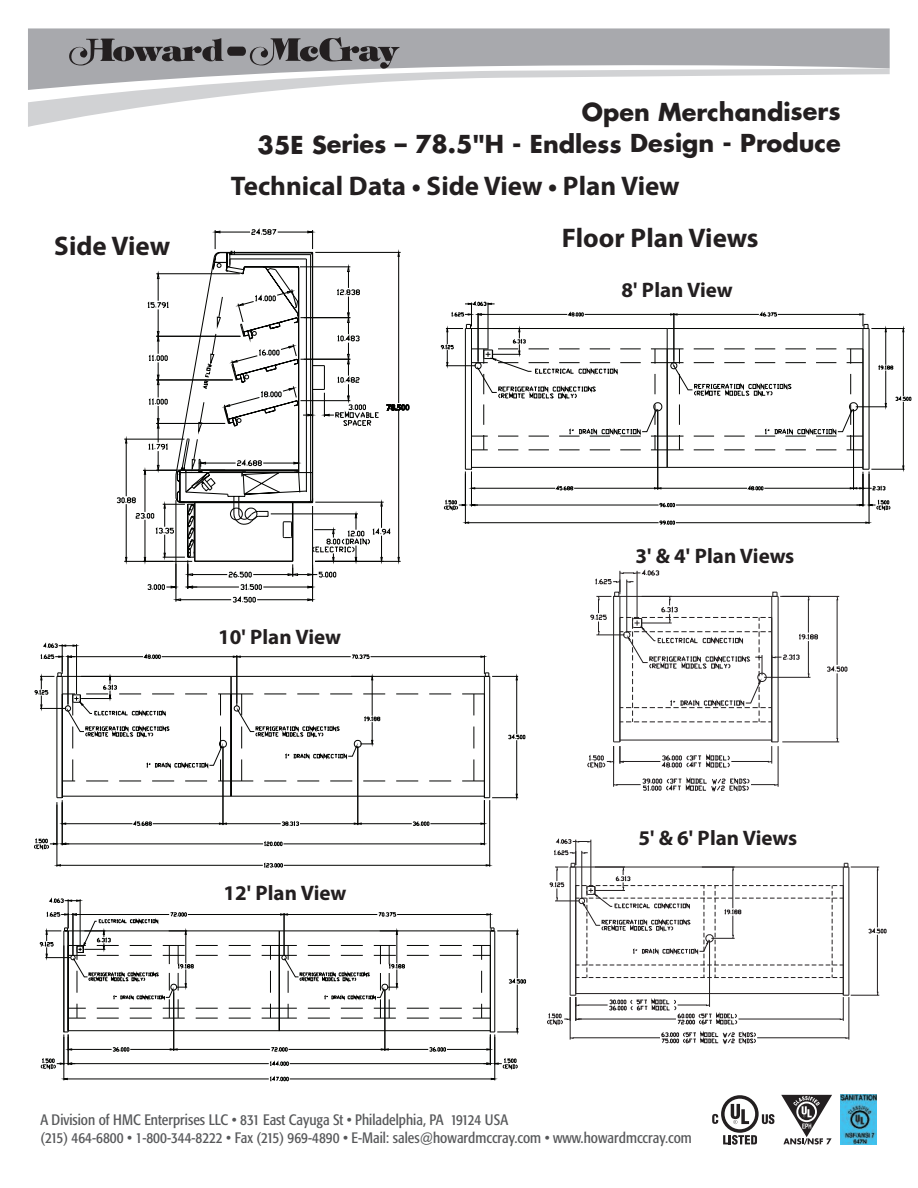
<style>
.page{position:relative;width:918px;height:1188px;background:#fff}
.page>*{position:absolute;margin:0;border:0;box-sizing:border-box;transform-origin:0 0}
.t1{font:700 27px "Myriad Pro";color:#231f20}
.t2{font:700 24px/32px "Futura";letter-spacing:-.005em;color:#231f20;text-align:right}
.t3{font:700 21px "Myriad Pro";color:#231f20}
.t4{font:condensed 15px/18px "Formata";color:#57585a}
.t5{font:8.25px "Myriad Pro";color:#040503}
</style>
<div class="page">
<img style="left:841px;top:1095px;width:35px;height:49px">
<svg style="left:781px;top:1095px;width:51px;height:50px"></svg>
<svg style="left:712px;top:1095px;width:62px;height:50px"></svg>
<svg style="left:28px;top:103px;width:142px;height:24px"></svg>
<svg style="left:28px;top:90px;width:252px;height:13px;fill:#d1d2d4"></svg>
<svg style="left:28px;top:28px;width:862px;height:62px;fill:#a8a9ad"></svg>
<svg style="left:69px;top:37px;width:331px;height:32px;background:#818083"></svg>
<hr style="left:315px;top:252px;width:86px;height:1px;background:#040503">
<hr style="left:315px;top:561px;width:86px;height:1px;background:#040503">
<hr style="left:398px;top:256px;width:1px;height:147px;background:#040503">
<hr style="left:398px;top:411px;width:1px;height:146px;background:#040503">
<svg style="left:397px;top:249px;width:3px;height:9px"></svg>
<svg style="left:397px;top:556px;width:3px;height:9px"></svg>
<svg style="left:116px;top:228px;width:275px;height:375px"></svg>
<hr style="left:613px;top:746px;width:1px;height:41px;background:#231f20">
<hr style="left:778px;top:746px;width:1px;height:41px;background:#231f20">
<svg style="left:613px;top:776px;width:166px;height:16px"></svg>
<hr style="left:782px;top:596px;width:57px;height:1px;background:#231f20">
<hr style="left:782px;top:741px;width:57px;height:1px;background:#231f20">
<hr style="left:837px;top:600px;width:1px;height:65px;background:#231f20">
<hr style="left:837px;top:673px;width:1px;height:66px;background:#231f20">
<svg style="left:836px;top:595px;width:3px;height:6px"></svg>
<svg style="left:827px;top:665px;width:21px;height:7px"></svg>
<svg style="left:587px;top:570px;width:231px;height:200px"></svg>
<svg style="left:547px;top:838px;width:340px;height:207px"></svg>
<hr style="left:676px;top:505px;width:184px;height:1px;background:#040503">
<hr style="left:475px;top:505px;width:184px;height:1px;background:#040503">
<svg style="left:659px;top:503px;width:16px;height:5px"></svg>
<hr style="left:869px;top:471px;width:1px;height:53px;background:#040503">
<hr style="left:465px;top:471px;width:1px;height:53px;background:#040503">
<hr style="left:676px;top:522px;width:190px;height:1px;background:#040503">
<hr style="left:469px;top:522px;width:190px;height:1px;background:#040503">
<svg style="left:865px;top:521px;width:7px;height:3px"></svg>
<svg style="left:462px;top:521px;width:7px;height:3px"></svg>
<svg style="left:659px;top:520px;width:16px;height:5px"></svg>
<hr style="left:471px;top:474px;width:1px;height:32px;background:#040503">
<svg style="left:444px;top:499px;width:34px;height:13px"></svg>
<hr style="left:863px;top:474px;width:1px;height:32px;background:#040503">
<svg style="left:856px;top:499px;width:35px;height:13px"></svg>
<svg style="left:441px;top:301px;width:471px;height:190px"></svg>
<hr style="left:57px;top:676px;width:1px;height:122px;background:#040503">
<hr style="left:62px;top:676px;width:1px;height:122px;background:#040503">
<hr style="left:62px;top:796px;width:169px;height:1px;background:#040503">
<hr style="left:231px;top:676px;width:253px;height:1px;background:#040503">
<hr style="left:231px;top:796px;width:253px;height:1px;background:#040503">
<svg style="left:429px;top:781px;width:22px;height:1px"></svg>
<svg style="left:396px;top:781px;width:22px;height:1px"></svg>
<svg style="left:429px;top:694px;width:22px;height:1px"></svg>
<svg style="left:396px;top:694px;width:22px;height:1px"></svg>
<hr style="left:231px;top:676px;width:1px;height:120px;background:#040503">
<hr style="left:516px;top:680px;width:1px;height:54px;background:#040503">
<hr style="left:484px;top:676px;width:1px;height:122px;background:#040503">
<hr style="left:489px;top:676px;width:1px;height:122px;background:#040503">
<hr style="left:361px;top:823px;width:51px;height:1px;background:#040503">
<hr style="left:430px;top:823px;width:51px;height:1px;background:#040503">
<svg style="left:412px;top:821px;width:18px;height:5px"></svg>
<hr style="left:357px;top:746px;width:1px;height:79px;background:#040503">
<hr style="left:226px;top:823px;width:55px;height:1px;background:#040503">
<hr style="left:300px;top:823px;width:54px;height:1px;background:#040503">
<svg style="left:353px;top:822px;width:9px;height:3px"></svg>
<svg style="left:282px;top:821px;width:17px;height:5px"></svg>
<hr style="left:223px;top:746px;width:1px;height:79px;background:#040503">
<hr style="left:153px;top:823px;width:66px;height:1px;background:#040503">
<hr style="left:66px;top:823px;width:66px;height:1px;background:#040503">
<svg style="left:218px;top:822px;width:10px;height:3px"></svg>
<svg style="left:57px;top:797px;width:10px;height:28px"></svg>
<svg style="left:132px;top:820px;width:20px;height:6px"></svg>
<hr style="left:484px;top:800px;width:1px;height:45px;background:#040503">
<hr style="left:62px;top:803px;width:1px;height:42px;background:#040503">
<hr style="left:284px;top:844px;width:197px;height:1px;background:#040503">
<hr style="left:66px;top:844px;width:197px;height:1px;background:#040503">
<svg style="left:480px;top:842px;width:7px;height:3px"></svg>
<svg style="left:34px;top:838px;width:35px;height:13px"></svg>
<svg style="left:263px;top:841px;width:20px;height:6px"></svg>
<hr style="left:57px;top:805px;width:1px;height:62px;background:#040503">
<hr style="left:489px;top:800px;width:1px;height:67px;background:#040503">
<hr style="left:61px;top:865px;width:202px;height:1px;background:#040503">
<hr style="left:284px;top:865px;width:202px;height:1px;background:#040503">
<svg style="left:54px;top:864px;width:7px;height:3px"></svg>
<svg style="left:485px;top:864px;width:8px;height:3px"></svg>
<svg style="left:264px;top:862px;width:19px;height:6px"></svg>
<hr style="left:371px;top:656px;width:110px;height:1px;background:#040503">
<svg style="left:480px;top:655px;width:38px;height:26px"></svg>
<svg style="left:462px;top:693px;width:64px;height:132px"></svg>
<svg style="left:34px;top:643px;width:351px;height:139px"></svg>
<svg style="left:40px;top:898px;width:486px;height:184px"></svg>
<h1 class="t1" style="left:54px;top:236px;width:118px">Side View</h1>
<h2 class="t2" style="left:258px;top:98px;width:585px">Open Merchandisers<br>35E Series – 78.5"H - Endless Design - Produce</h2>
<h1 class="t1" style="left:231px;top:176px;width:450px">Technical Data • Side View • Plan View</h1>
<h1 class="t1" style="left:562px;top:228px;width:198px">Floor Plan Views</h1>
<p class="t5" style="left:387px;top:404px;width:24px">78.500</p>
<h3 class="t3" style="left:622px;top:282px;width:113px">8' Plan View</h3>
<h3 class="t3" style="left:218px;top:629px;width:124px">10' Plan View</h3>
<h3 class="t3" style="left:636px;top:548px;width:160px">3' &amp; 4' Plan Views</h3>
<h3 class="t3" style="left:223px;top:886px;width:124px">12' Plan View</h3>
<h3 class="t3" style="left:639px;top:831px;width:160px">5' &amp; 6' Plan Views</h3>
<p class="t4" style="left:40px;top:1112px;width:653px">A Division of HMC Enterprises LLC • 831 East Cayuga St • Philadelphia, PA 19124 USA<br>(215) 464-6800 • 1-800-344-8222 • Fax (215) 969-4890 • E-Mail: sales@howardmccray.com • www.howardmccray.com</p>
</div>
